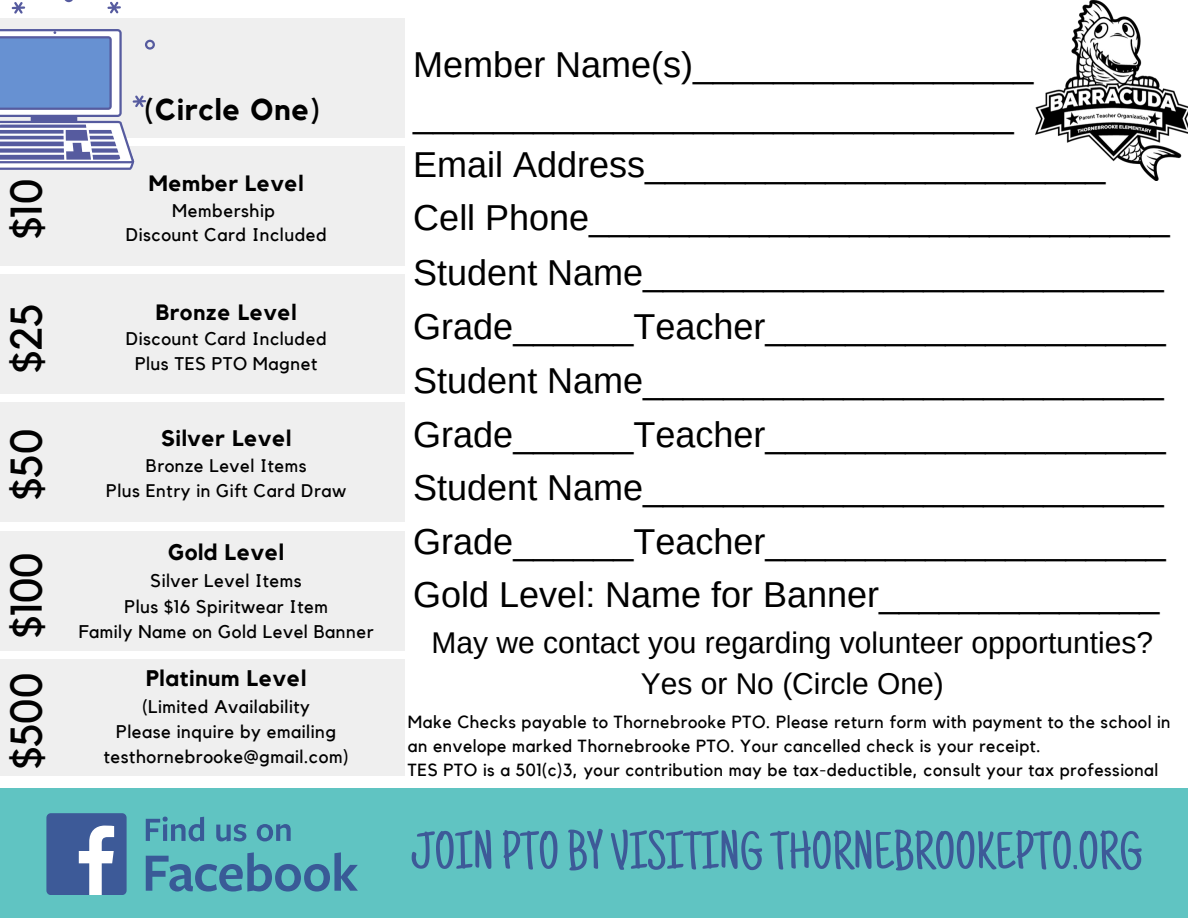
<style>
.page{position:relative;width:1188px;height:918px;background:#fff}
.page>*{position:absolute;margin:0;border:0;box-sizing:border-box;transform-origin:0 0}
.t1{font:54px "Just Another Hand";color:#3d5a98}
.t2{font:44.1px "Kollektif";color:#000}
.t3{font:36px/54px "Arimo";color:#000}
.t4{font:30px/40.5px "Arimo";color:#000;text-align:center}
.t5{font:700 30px "Kollektif";letter-spacing:.03em;color:#000}
.t6{font:700 22.5px "Kollektif";letter-spacing:.03em;color:#000}
.t7{font:700 22.2px "Kollektif";letter-spacing:.03em;color:#000}
.t8{font:18.3px/24.9px "Kollektif";letter-spacing:.03em;color:#000;text-align:center}
.t9{font:17.4px/23.7px "Kollektif";letter-spacing:.03em;color:#000}
</style>
<div class="page">
<div style="left:0;top:789px;width:1188px;height:129px;background:#60c4c2"></div>
<div style="left:0;top:403px;width:405px;height:119px;background:#efefef"></div>
<div style="left:0;top:146px;width:405px;height:119px;background:#efefef"></div>
<div style="left:0;top:531px;width:405px;height:119px;background:#efefef"></div>
<div style="left:0;top:274px;width:405px;height:120px;background:#efefef"></div>
<div style="left:0;top:18px;width:405px;height:119px;background:#efefef"></div>
<div style="left:0;top:659px;width:405px;height:117px;background:#efefef"></div>
<img style="left:1036px;top:1px;width:152px;height:180px">
<svg style="left:64px;top:0;width:9px;height:2px"></svg>
<svg style="left:12px;top:2px;width:13px;height:12px"></svg>
<hr style="left:107px;top:6px;width:14px;height:3px;background:#565b9f">
<svg style="left:110px;top:2px;width:8px;height:12px"></svg>
<svg style="left:0;top:29px;width:155px;height:141px"></svg>
<svg style="left:146px;top:817px;width:58px;height:24px"></svg>
<svg style="left:216px;top:824px;width:30px;height:17px"></svg>
<svg style="left:257px;top:824px;width:34px;height:17px"></svg>
<svg style="left:146px;top:852px;width:212px;height:40px"></svg>
<div style="left:46px;top:813px;width:81px;height:81px;background:#3d5a98;border-radius:4px"></div>
<svg style="left:79px;top:826px;width:35px;height:68px"></svg>
<p class="t2" style="left:6px;top:239px;width:62px;rotate:-90deg">$10</p>
<p class="t2" style="left:6px;top:373px;width:72px;rotate:-90deg">$25</p>
<p class="t2" style="left:6px;top:500px;width:73px;rotate:-90deg">$50</p>
<p class="t2" style="left:6px;top:638px;width:88px;rotate:-90deg">$100</p>
<p class="t2" style="left:6px;top:769px;width:98px;rotate:-90deg">$500</p>
<p class="t5" style="left:145px;top:96px;width:177px">(Circle One)</p>
<p class="t7" style="left:149px;top:173px;width:156px">Member Level</p>
<p class="t8" style="left:126px;top:198px;width:202px">Membership<br>Discount Card Included</p>
<p class="t7" style="left:156px;top:302px;width:142px">Bronze Level</p>
<p class="t8" style="left:126px;top:327px;width:202px">Discount Card Included<br>Plus TES PTO Magnet</p>
<p class="t6" style="left:161px;top:427px;width:132px">Silver Level</p>
<p class="t8" style="left:106px;top:454px;width:241px">Bronze Level Items<br>Plus Entry in Gift Card Draw</p>
<p class="t6" style="left:168px;top:542px;width:117px">Gold Level</p>
<p class="t8" style="left:79px;top:569px;width:296px">Silver Level Items<br>Plus $16 Spiritwear Item<br>Family Name on Gold Level Banner</p>
<p class="t6" style="left:146px;top:668px;width:161px">Platinum Level</p>
<p class="t8" style="left:104px;top:695px;width:246px">(Limited Availability<br>Please inquire by emailing testhornebrooke@gmail.com)</p>
<p class="t3" style="left:413px;top:40px;width:622px;line-height:49.5px">Member Name(s)_________________ ______________________________</p>
<p class="t3" style="left:413px;top:138px;width:758px;line-height:52.8px">Email Address_______________________<br>Cell Phone_____________________________</p>
<p class="t3" style="left:413px;top:245px;width:754px;text-align:justify">Student Name__________________________ Grade______Teacher____________________ Student Name__________________________ Grade______Teacher____________________ Student Name__________________________ Grade______Teacher____________________</p>
<p class="t3" style="left:413px;top:568px;width:748px">Gold Level: Name for Banner______________</p>
<p class="t4" style="left:431px;top:623px;width:723px">May we contact you regarding volunteer opportunties?<br>Yes or No (Circle One)</p>
<p class="t9" style="left:408px;top:711px;width:764px">Make Checks payable to Thornebrooke PTO. Please return form with payment to the school in an envelope marked Thornebrooke PTO. Your cancelled check is your receipt.<br>TES PTO is a 501(c)3, your contribution may be tax-deductible, consult your tax professional</p>
<h1 class="t1" style="left:411px;top:831px;width:733px">JOINPTOBYVISITING THORNEBROOKEPTO.ORG</h1>
</div>
